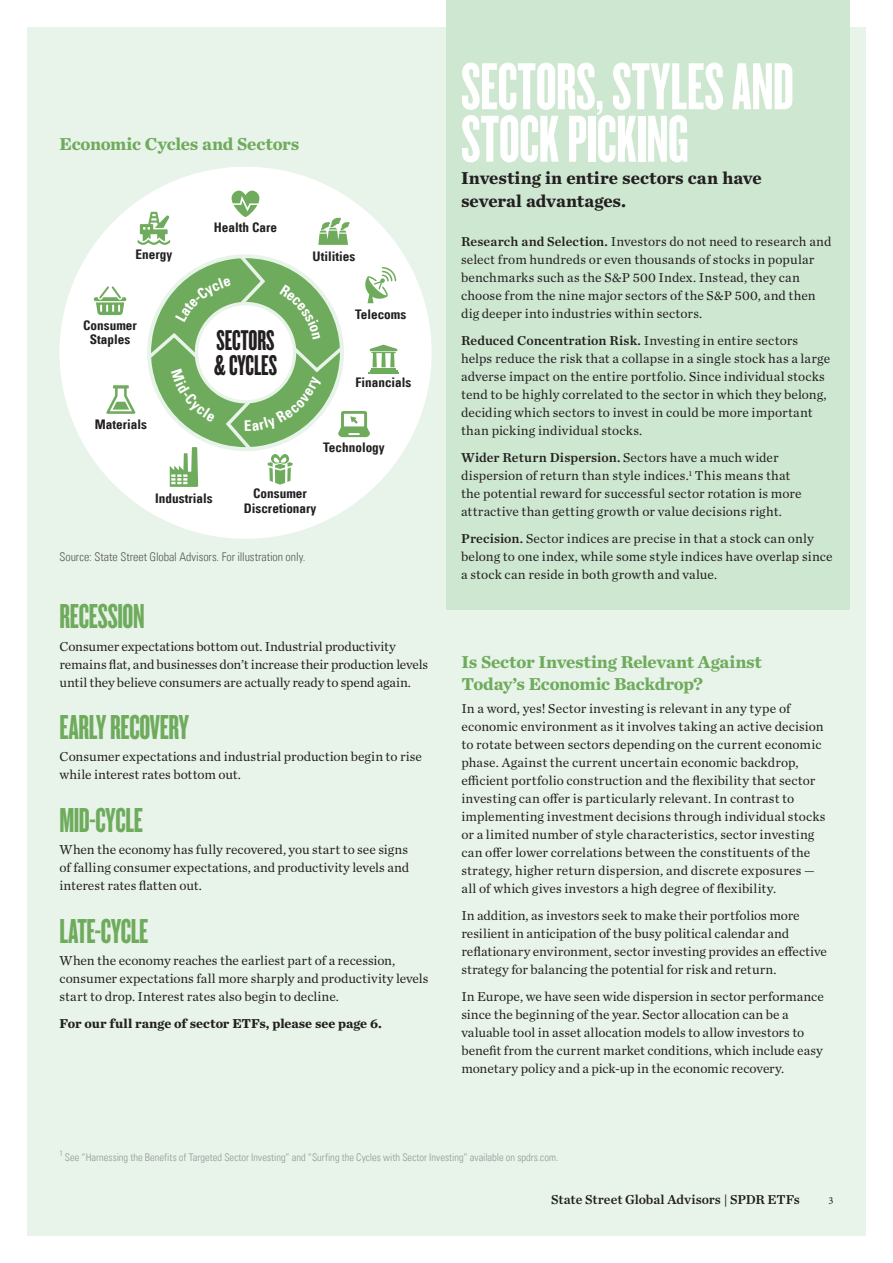
<style>
.page{position:relative;width:893px;height:1263px;background:#fff}
.page>*{position:absolute;margin:0;border:0;box-sizing:border-box;transform-origin:0 0}
.t1{font:69px/52.5px "Knockout 67 Full Bantamwt";color:#fff}
.t2{font:36px "Knockout 67 Full Bantamwt";letter-spacing:-.01em;color:#6fab5d}
.t3{font:29.7px/24.8px "Knockout 67 Full Bantamwt";color:#231f20}
.Sub_Head_1{font:700 18px/22.5px "Chronicle Text G1";letter-spacing:-.015em;color:#6fab5d}
.t4{font:700 18px/22.5px "Chronicle Text G1";color:#231f20}
.Body_Text{font:13.5px/18px "Chronicle Text G1";letter-spacing:.005em;color:#231f20}
.t5{font:700 13.5px "Chronicle Text G1";color:#231f20}
.t6{font:13.5px "Chronicle Text G1 Semi";letter-spacing:-.005em;color:#231f20}
.t7{font:13.2px/14.9px "Univers Com 67 Bold Cond";color:#231f20;text-align:center}
.t8{font:12px "Univers Com 47 Light Cond";color:#57585a}
.t9{font:10.5px "Univers Com 47 Light Cond";letter-spacing:.005em;color:#939598}
.t10{font:10.5px "Minion Pro";color:#231f20}
.s1{font-family:"Chronicle Text G1 Semi"}
</style>
<div class="page">
<div style="left:27px;top:27px;width:839px;height:1209px;background:#e8f4e9"></div>
<div style="left:446px;top:0;width:404px;height:610px;background:#cee7d0"></div>
<svg style="left:60px;top:167px;width:372px;height:372px;fill:#fff"></svg>
<svg style="left:94px;top:286px;width:32px;height:29px"></svg>
<svg style="left:232px;top:191px;width:27px;height:26px"></svg>
<svg style="left:106px;top:385px;width:29px;height:29px"></svg>
<svg style="left:318px;top:218px;width:32px;height:27px"></svg>
<hr style="left:368px;top:372px;width:31px;height:2px;background:#6fab5d">
<svg style="left:138px;top:212px;width:32px;height:33px"></svg>
<svg style="left:151px;top:258px;width:246px;height:229px;background:#c6debf"></svg>
<p class="Sub_Head_1" style="left:60px;top:132px;width:241px">Economic Cycles and Sectors</p>
<p class="t7" style="left:136px;top:247px;width:38px">Energy</p>
<p class="t7" style="left:83px;top:317px;width:55px">Consumer<br>Staples</p>
<p class="t7" style="left:95px;top:417px;width:54px">Materials</p>
<p class="t7" style="left:214px;top:220px;width:65px">Health Care</p>
<p class="t3" style="left:214px;top:327px;width:65px">SECTORS &amp; CYCLES</p>
<p class="t7" style="left:313px;top:249px;width:44px">Utilities</p>
<p class="t7" style="left:355px;top:307px;width:53px">Telecoms</p>
<p class="t7" style="left:356px;top:375px;width:57px">Financials</p>
<p class="t7" style="left:323px;top:440px;width:63px">Technology</p>
<p class="t7" style="left:155px;top:491px;width:59px">Industrials</p>
<p class="t7" style="left:244px;top:486px;width:74px">Consumer<br>Discretionary</p>
<p class="t8" style="left:60px;top:550px;width:247px">Source: State Street Global Advisors. For illustration only.</p>
<p class="t2" style="left:60px;top:595px;width:87px">RECESSION</p>
<p class="Body_Text" style="left:60px;top:636px;width:370px">Consumer expectations bottom out. Industrial productivity remains flat, and businesses don’t increase their production levels until they believe consumers are actually ready to spend again.</p>
<p class="t2" style="left:60px;top:706px;width:131px">EARLY RECOVERY</p>
<p class="Body_Text" style="left:60px;top:747px;width:364px">Consumer expectations and industrial production begin to rise while interest rates bottom out.</p>
<p class="t2" style="left:60px;top:799px;width:85px">MID-CYCLE</p>
<p class="Body_Text" style="left:60px;top:840px;width:351px;text-align:justify">When the economy has fully recovered, you start to see signs of falling consumer expectations, and productivity levels and interest rates flatten out.</p>
<p class="t2" style="left:60px;top:910px;width:90px">LATE-CYCLE</p>
<p class="Body_Text" style="left:60px;top:951px;width:371px">When the economy reaches the earliest part of a recession, consumer expectations fall more sharply and productivity levels start to drop. Interest rates also begin to decline.</p>
<p class="t5" style="left:60px;top:1012px;width:324px">For our full range of sector ETFs, please see page 6.</p>
<p class="t1" style="left:461px;top:59px;width:334px">SECTORS, STYLES AND<br>STOCK PICKING</p>
<p class="t4" style="left:461px;top:166px;width:302px">Investing in entire sectors can have several advantages.</p>
<p class="Body_Text" style="left:461px;top:232px;width:372px"><span class="s1">Research and Selection.</span> Investors do not need to research and select from hundreds or even thousands of stocks in popular benchmarks such as the S&amp;P 500 Index. Instead, they can choose from the nine major sectors of the S&amp;P 500, and then dig deeper into industries within sectors.</p>
<p class="Body_Text" style="left:461px;top:331px;width:371px"><span class="s1">Reduced Concentration Risk.</span> Investing in entire sectors helps reduce the risk that a collapse in a single stock has a large adverse impact on the entire portfolio. Since individual stocks tend to be highly correlated to the sector in which they belong, deciding which sectors to invest in could be more important than picking individual stocks.</p>
<p class="Body_Text" style="left:461px;top:448px;width:342px"><span class="s1">Wider Return Dispersion.</span> Sectors have a much wider dispersion of return than style indices.<sup>1</sup> This means that the potential reward for successful sector rotation is more attractive than getting growth or value decisions right.</p>
<p class="Body_Text" style="left:461px;top:529px;width:373px"><span class="s1">Precision.</span> Sector indices are precise in that a stock can only belong to one index, while some style indices have overlap since a stock can reside in both growth and value.</p>
<p class="Sub_Head_1" style="left:461px;top:649px;width:302px">Is Sector Investing Relevant Against<br>Today’s Economic Backdrop?</p>
<p class="Body_Text" style="left:461px;top:698px;width:366px">In a word, yes! Sector investing is relevant in any type of economic environment as it involves taking an active decision to rotate between sectors depending on the current economic phase. Against the current uncertain economic backdrop, efficient portfolio construction and the flexibility that sector investing can offer is particularly relevant. In contrast to implementing investment decisions through individual stocks or a limited number of style characteristics, sector investing can offer lower correlations between the constituents of the strategy, higher return dispersion, and discrete exposures — all of which gives investors a high degree of flexibility.</p>
<p class="Body_Text" style="left:461px;top:905px;width:367px">In addition, as investors seek to make their portfolios more resilient in anticipation of the busy political calendar and reflationary environment, sector investing provides an effective strategy for balancing the potential for risk and return.</p>
<p class="Body_Text" style="left:461px;top:986px;width:364px">In Europe, we have seen wide dispersion in sector performance since the beginning of the year. Sector allocation can be a valuable tool in asset allocation models to allow investors to benefit from the current market conditions, which include easy monetary policy and a pick-up in the economic recovery.</p>
<p class="t9" style="left:60px;top:1151px;width:500px"><sup>1</sup> See “Harnessing the Benefits of Targeted Sector Investing” and “Surfing the Cycles with Sector Investing” available on spdrs.com.</p>
<p class="t6" style="left:551px;top:1188px;width:250px">State Street Global Advisors | SPDR ETFs</p>
<p class="t10" style="left:828px;top:1193px;width:7px">3</p>
</div>
